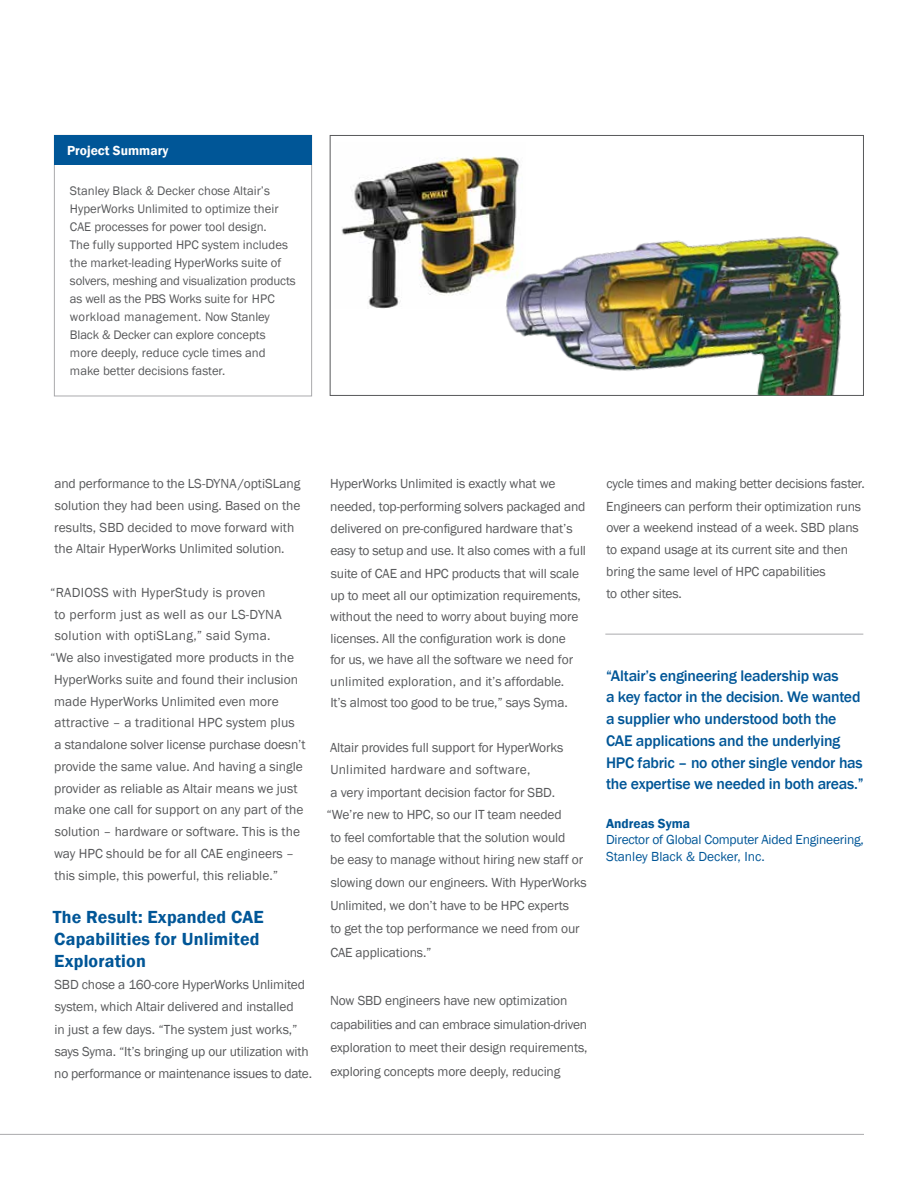
<style>
.page{position:relative;width:918px;height:1188px;background:#fff}
.page>*{position:absolute;margin:0;border:0;box-sizing:border-box;transform-origin:0 0}
.t1{font:600 18px/21.8px "Franklin Gothic";letter-spacing:.01em;color:#005697}
.t2{font:500 15.75px/21.8px "Franklin Gothic";letter-spacing:-.015em;color:#005697}
.t3{font:13.5px/21.9px "Franklin Gothic";letter-spacing:-.01em;color:#58595b}
.t4{font:13.5px "Franklin Gothic";letter-spacing:.02em;color:#58595b}
.t5{font:13.5px/16.5px "Franklin Gothic";letter-spacing:-.015em;color:#005697}
.t6{font:13.5px "Franklin Gothic";letter-spacing:.01em;color:#58595b}
.t7{font:600 13.5px "Franklin Gothic";color:#fff}
.t8{font:600 13.5px "Franklin Gothic";color:#005697}
.t9{font:12.75px/18px "Franklin Gothic";color:#58595b}
</style>
<div class="page">
<div style="left:330px;top:135px;width:534px;height:261px;border:1px solid #58595b"></div>
<hr style="left:0;top:1134px;width:864px;height:1px;background:#aaaaad">
<div style="left:54px;top:135px;width:258px;height:261px;border:1px solid #aaaaad"></div>
<div style="left:54px;top:135px;width:258px;height:30px;background:#005697"></div>
<hr style="left:605px;top:634px;width:258px;height:1px;background:#aaaaad">
<img style="left:341px;top:156px;width:178px;height:152px">
<img style="left:497px;top:197px;width:362px;height:198px">
<p class="t7" style="left:67px;top:142px;width:103px">Project Summary</p>
<p class="t9" style="left:70px;top:182px;width:227px">Stanley Black &amp; Decker chose Altair’s HyperWorks Unlimited to optimize their CAE processes for power tool design.<br>The fully supported HPC system includes the market-leading HyperWorks suite of solvers, meshing and visualization products as well as the PBS Works suite for HPC workload management. Now Stanley Black &amp; Decker can explore concepts more deeply, reduce cycle times and make better decisions faster.</p>
<p class="t3" style="left:54px;top:473px;width:248px">and performance to the LS-DYNA/optiSLang solution they had been using. Based on the results, SBD decided to move forward with the Altair HyperWorks Unlimited solution.</p>
<p class="t4" style="left:50px;top:584px;width:217px">“RADIOSS with HyperStudy is proven</p>
<p class="t4" style="left:54px;top:606px;width:229px">to perform just as well as our LS-DYNA</p>
<p class="t4" style="left:55px;top:628px;width:217px">solution with optiSLang,” said Syma.</p>
<p class="t3" style="left:50px;top:647px;width:245px">“We also investigated more products in the</p>
<p class="t3" style="left:54px;top:669px;width:245px">HyperWorks suite and found their inclusion</p>
<p class="t3" style="left:54px;top:691px;width:226px">made HyperWorks Unlimited even more</p>
<p class="t6" style="left:55px;top:715px;width:242px">attractive – a traditional HPC system plus</p>
<p class="t3" style="left:55px;top:734px;width:253px">a standalone solver license purchase doesn’t</p>
<p class="t3" style="left:54px;top:756px;width:250px">provide the same value. And having a single</p>
<p class="t3" style="left:54px;top:778px;width:245px">provider as reliable as Altair means we just</p>
<p class="t3" style="left:54px;top:799px;width:251px">make one call for support on any part of the</p>
<p class="t3" style="left:55px;top:821px;width:247px">solution – hardware or software. This is the</p>
<p class="t3" style="left:54px;top:843px;width:241px">way HPC should be for all CAE engineers –</p>
<p class="t3" style="left:54px;top:865px;width:225px">this simple, this powerful, this reliable.”</p>
<h1 class="t1" style="left:53px;top:907px;width:213px">The Result: Expanded CAE<br>Capabilities for Unlimited<br>Exploration</h1>
<p class="t3" style="left:54px;top:974px;width:259px;line-height:22.4px">SBD chose a 160-core HyperWorks Unlimited system, which Altair delivered and installed<br>in just a few days. “The system just works,” says Syma. “It’s bringing up our utilization with no performance or maintenance issues to date.</p>
<p class="t3" style="left:330px;top:473px;width:257px">HyperWorks Unlimited is exactly what we needed, top-performing solvers packaged and delivered on pre-configured hardware that’s easy to setup and use. It also comes with a full suite of CAE and HPC products that will scale up to meet all our optimization requirements, without the need to worry about buying more licenses. All the configuration work is done<br>for us, we have all the software we need for unlimited exploration, and it’s affordable.<br>It’s almost too good to be true,” says Syma.</p>
<p class="t3" style="left:330px;top:737px;width:235px">Altair provides full support for HyperWorks</p>
<p class="t4" style="left:330px;top:762px;width:202px">Unlimited hardware and software,</p>
<p class="t3" style="left:331px;top:782px;width:226px">a very important decision factor for SBD.</p>
<p class="t3" style="left:326px;top:804px;width:237px">“We’re new to HPC, so our IT team needed</p>
<p class="t3" style="left:330px;top:826px;width:237px">to feel comfortable that the solution would</p>
<p class="t3" style="left:330px;top:849px;width:255px">be easy to manage without hiring new staff or</p>
<p class="t3" style="left:331px;top:872px;width:257px">slowing down our engineers. With HyperWorks</p>
<p class="t3" style="left:330px;top:895px;width:240px">Unlimited, we don’t have to be HPC experts</p>
<p class="t3" style="left:330px;top:918px;width:251px">to get the top performance we need from our</p>
<p class="t3" style="left:330px;top:942px;width:103px">CAE applications.”</p>
<p class="t3" style="left:330px;top:989px;width:259px;line-height:23.9px">Now SBD engineers have new optimization capabilities and can embrace simulation-driven exploration to meet their design requirements, exploring concepts more deeply, reducing</p>
<p class="t3" style="left:606px;top:473px;width:260px">cycle times and making better decisions faster.<br>Engineers can perform their optimization runs over a weekend instead of a week. SBD plans to expand usage at its current site and then bring the same level of HPC capabilities<br>to other sites.</p>
<p class="t2" style="left:606px;top:665px;width:259px">“Altair’s engineering leadership was<br>a key factor in the decision. We wanted a supplier who understood both the CAE applications and the underlying HPC fabric – no other single vendor has the expertise we needed in both areas.”</p>
<p class="t8" style="left:606px;top:815px;width:86px">Andreas Syma</p>
<p class="t5" style="left:606px;top:832px;width:260px">Director of Global Computer Aided Engineering,<br>Stanley Black &amp; Decker, Inc.</p>
</div>
